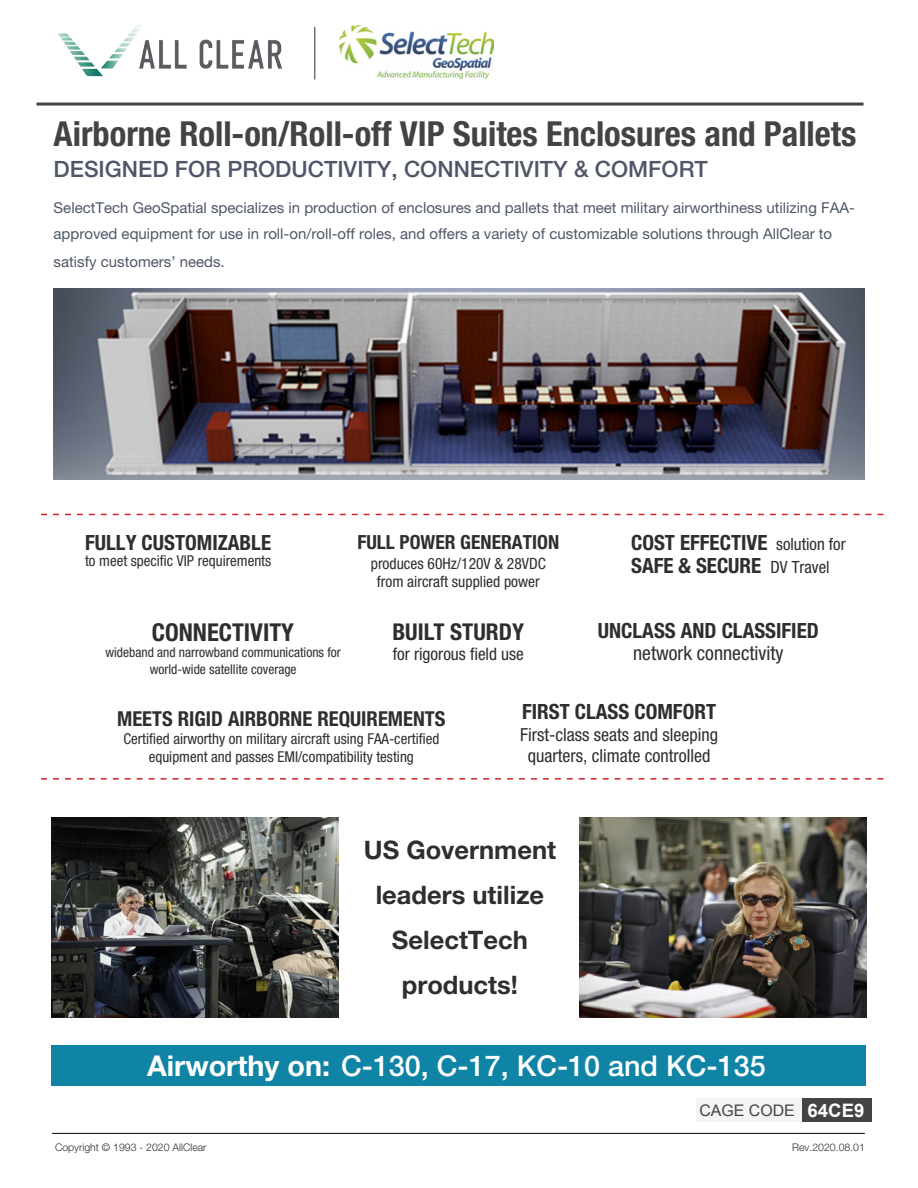
<style>
.page{position:relative;width:918px;height:1188px;background:#fff}
.page>*{position:absolute;margin:0;border:0;box-sizing:border-box;transform-origin:0 0}
.Paragraph_Style_1{font:700 condensed 34.5px "Helvetica Neue LT Std";color:#434343}
.Paragraph_Style_1-2{font:500 28.65px "Helvetica Neue LT Std";color:#fff}
.Paragraph_Style_1-3{font:700 25.5px/45px "Helvetica Neue LT Std";color:#2e2e2e;text-align:center}
.Paragraph_Style_1-4{font:700 condensed 24.6px "Helvetica Neue LT Std";color:#2e2e2e}
.Paragraph_Style_1-5{font:700 condensed 23.25px "Helvetica Neue LT Std";color:#2e2e2e}
.Paragraph_Style_1-6{font:500 22.5px "Helvetica Neue LT Std";color:#4e5767}
.Paragraph_Style_1-7{font:700 condensed 21px "Helvetica Neue LT Std";color:#2e2e2e}
.Paragraph_Style_1-8{font:700 condensed 20.55px "Helvetica Neue LT Std";color:#2e2e2e}
.Paragraph_Style_1-9{font:condensed 19.65px "Helvetica Neue LT Std";color:#2e2e2e}
.Paragraph_Style_1-10{font:700 condensed 19.5px "Helvetica Neue LT Std";color:#2e2e2e}
.t1{font:700 18.6px "Arial";color:#fff}
.Paragraph_Style_1-11{font:condensed 18px/21.6px "Helvetica Neue LT Std";color:#2e2e2e;text-align:center}
.Paragraph_Style_1-12{font:condensed 17.25px "Helvetica Neue LT Std";color:#2e2e2e}
.Paragraph_Style_1-13{font:condensed 16.8px "Helvetica Neue LT Std";color:#2e2e2e}
.t2{font:15.9px "Arial";color:#434343}
.Paragraph_Style_1-14{font:condensed 15.6px/18px "Helvetica Neue LT Std";color:#2e2e2e;text-align:center}
.Paragraph_Style_1-15{font:15px/26px "Helvetica Neue LT Std";color:#4e5767}
.Paragraph_Style_1-16{font:condensed 15px/18px "Helvetica Neue LT Std";color:#2e2e2e;text-align:center}
.Paragraph_Style_1-17{font:condensed 13.5px "Helvetica Neue LT Std";color:#2e2e2e}
.t3{font:300 10.5px "Helvetica Neue LT Std";color:#2e2e2e}
.s1{font-weight:700}
</style>
<div class="page">
<hr style="left:52px;top:1133px;width:813px;height:1px;background:#000">
<hr style="left:36px;top:103px;width:828px;height:3px;background:#434343">
<img style="left:339px;top:26px;width:155px;height:53px">
<hr style="left:314px;top:27px;width:1px;height:52px;background:#434343">
<img style="left:53px;top:289px;width:812px;height:191px">
<img style="left:52px;top:817px;width:286px;height:201px">
<img style="left:580px;top:817px;width:286px;height:201px">
<div style="left:52px;top:1046px;width:814px;height:40px;background:#0f84a4"></div>
<div style="left:773px;top:1099px;width:99px;height:23px;background:#434343"></div>
<div style="left:696px;top:1099px;width:105px;height:23px;background:#f3f4f5"></div>
<svg style="left:41px;top:778px;width:842px;height:2px"></svg>
<svg style="left:41px;top:514px;width:842px;height:1px"></svg>
<img style="left:58px;top:25px;width:224px;height:52px">
<p class="Paragraph_Style_1" style="left:54px;top:113px;width:804px">Airborne Roll-on/Roll-off VIP Suites Enclosures and Pallets</p>
<p class="Paragraph_Style_1-6" style="left:54px;top:155px;width:656px">DESIGNED FOR PRODUCTIVITY, CONNECTIVITY &amp; COMFORT</p>
<p class="Paragraph_Style_1-15" style="left:54px;top:195px;width:803px">SelectTech GeoSpatial specializes in production of enclosures and pallets that meet military airworthiness utilizing FAA&shy;approved equipment for use in roll-on/roll-off roles, and offers a variety of customizable solutions through AllClear to</p>
<p class="Paragraph_Style_1-15" style="left:54px;top:249px;width:173px">satisfy customers’ needs.</p>
<p class="Paragraph_Style_1-7" style="left:85px;top:530px;width:187px">FULLY CUSTOMIZABLE</p>
<p class="Paragraph_Style_1-16" style="left:85px;top:552px;width:188px">to meet specific VIP requirements</p>
<p class="Paragraph_Style_1-4" style="left:152px;top:617px;width:144px">CONNECTIVITY</p>
<p class="Paragraph_Style_1-17" style="left:105px;top:645px;width:237px">wideband and narrowband communications for</p>
<p class="Paragraph_Style_1-17" style="left:150px;top:661px;width:148px">world-wide satellite coverage</p>
<p class="Paragraph_Style_1-10" style="left:357px;top:530px;width:203px">FULL POWER GENERATION</p>
<p class="Paragraph_Style_1-14" style="left:371px;top:555px;width:176px">produces 60Hz/120V &amp; 28VDC from aircraft supplied power</p>
<p class="Paragraph_Style_1-5" style="left:392px;top:618px;width:133px">BUILT STURDY</p>
<p class="Paragraph_Style_1-12" style="left:393px;top:644px;width:133px">for rigorous field use</p>
<p class="Paragraph_Style_1-7" style="left:631px;top:530px;width:138px">COST EFFECTIVE</p>
<p class="Paragraph_Style_1-7" style="left:631px;top:552px;width:132px">SAFE &amp; SECURE</p>
<p class="Paragraph_Style_1-13" style="left:776px;top:534px;width:71px">solution for</p>
<p class="Paragraph_Style_1-13" style="left:771px;top:557px;width:61px">DV Travel</p>
<p class="Paragraph_Style_1-7" style="left:598px;top:618px;width:222px">UNCLASS AND CLASSIFIED</p>
<p class="Paragraph_Style_1-9" style="left:633px;top:642px;width:152px">network connectivity</p>
<p class="Paragraph_Style_1-8" style="left:117px;top:706px;width:330px">MEETS RIGID AIRBORNE REQUIREMENTS</p>
<p class="Paragraph_Style_1-16" style="left:123px;top:730px;width:317px">Certified airworthy on military aircraft using FAA-certified equipment and passes EMI/compatibility testing</p>
<p class="Paragraph_Style_1-7" style="left:522px;top:698px;width:195px">FIRST CLASS COMFORT</p>
<p class="Paragraph_Style_1-11" style="left:520px;top:724px;width:199px">First-class seats and sleeping quarters, climate controlled</p>
<p class="Paragraph_Style_1-3" style="left:364px;top:826px;width:194px">US Government leaders utilize<br>SelectTech products!</p>
<p class="Paragraph_Style_1-2" style="left:147px;top:1049px;width:620px"><span class="s1">Airworthy on:</span> C-130, C-17, KC-10 and KC-135</p>
<p class="t2" style="left:699px;top:1100px;width:97px">CAGE CODE</p>
<p class="t1" style="left:808px;top:1098px;width:58px">64CE9</p>
<p class="t3" style="left:55px;top:1141px;width:153px">Copyright © 1993 - 2020 AllClear</p>
<p class="t3" style="left:792px;top:1141px;width:74px">Rev.2020.08.01</p>
</div>
